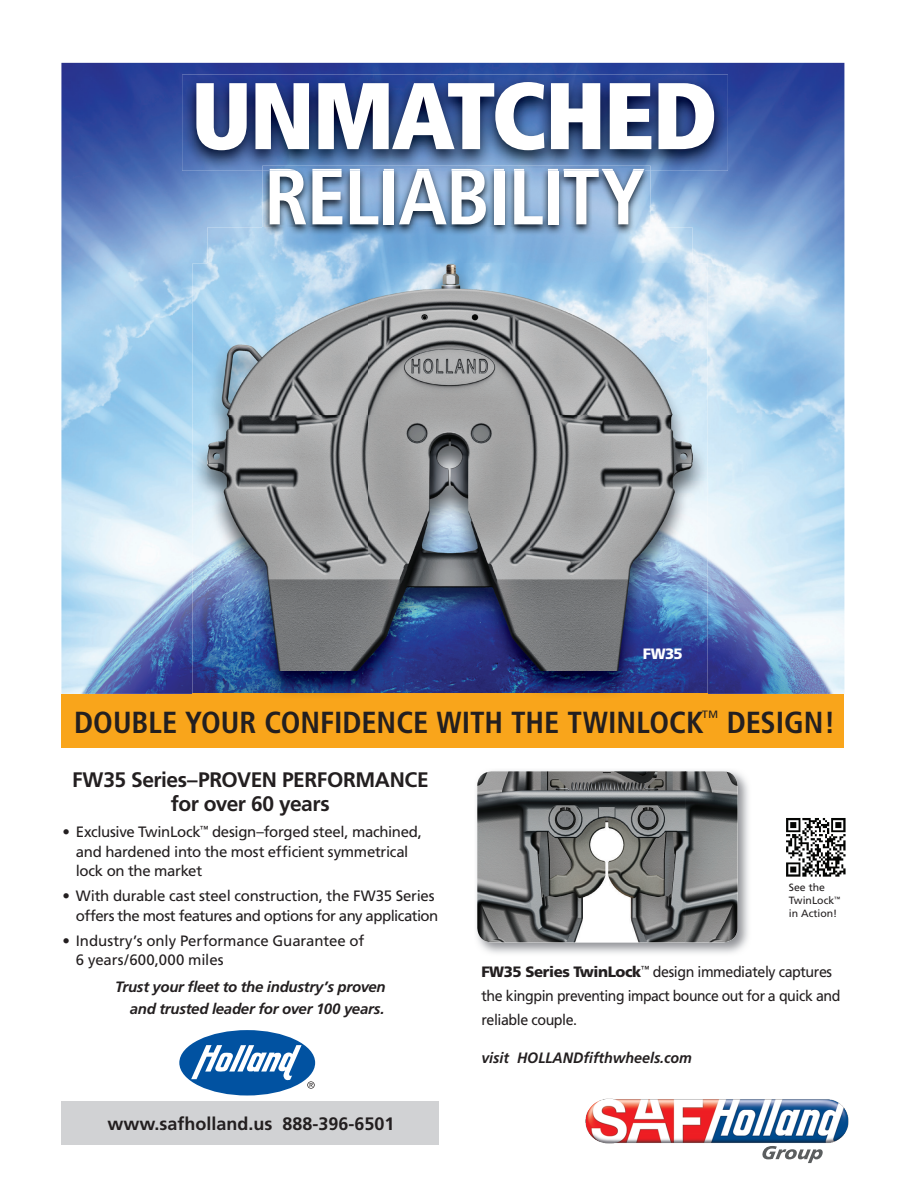
<style>
.page{position:relative;width:918px;height:1188px;background:#fff}
.page>*{position:absolute;margin:0;border:0;box-sizing:border-box;transform-origin:0 0}
.t1{font:900 condensed 94.5px "Frutiger LT Std";letter-spacing:-.025em;color:#fff}
.t2{font:700 condensed 79.5px "Frutiger LT Std";letter-spacing:-.025em;color:#fff}
.t3{font:700 condensed 30.45px "Frutiger LT Std";color:#231f20}
.t4{font:700 21px/24px "Frutiger LT Std";letter-spacing:-.02em;color:#231f20;text-align:center}
.t5{font:700 18px "Frutiger LT Std";color:#231f20}
.t6{font:15px/19.5px "Frutiger LT Std";letter-spacing:-.025em;color:#231f20}
.t7{font:15px/24px "Frutiger LT Std";letter-spacing:-.025em;color:#231f20;scale:.95 1}
.t8{font:italic 700 15px/22.5px "Frutiger LT Std";letter-spacing:-.015em;color:#231f20;text-align:right}
.t9{font:15px/19.5px "Frutiger LT Std";letter-spacing:-.005em;color:#231f20}
.t10{font:italic 700 15px "Frutiger LT Std";letter-spacing:-.015em;color:#231f20;scale:.95 1}
.t11{font:900 15px "Frutiger LT Std";color:#fff}
.t12{font:10.5px/12.6px "Frutiger LT Std";color:#231f20}
.s1{font-stretch:condensed}
.s2{font-weight:900}
</style>
<div class="page">
<img style="left:61px;top:63px;width:783px;height:631px">
<div style="left:61px;top:694px;width:783px;height:54px;background:#f9a51b"></div>
<img style="left:262px;top:171px;width:388px;height:56px">
<img style="left:270px;top:171px;width:374px;height:53px">
<img style="left:182px;top:75px;width:546px;height:96px">
<img style="left:270px;top:169px;width:374px;height:2px">
<img style="left:193px;top:263px;width:51px;height:431px">
<img style="left:657px;top:263px;width:50px;height:431px">
<img style="left:244px;top:670px;width:413px;height:24px">
<img style="left:207px;top:227px;width:485px;height:443px">
<div style="left:179px;top:1030px;width:136px;height:66px;background:#0152a1;border-radius:50%"></div>
<svg style="left:191px;top:1045px;width:124px;height:44px"></svg>
<img style="left:476px;top:770px;width:273px;height:184px">
<img style="left:477px;top:771px;width:261px;height:171px">
<img style="left:786px;top:818px;width:60px;height:59px">
<div style="left:61px;top:1101px;width:378px;height:44px;background:#d1d2d4"></div>
<img style="left:586px;top:1099px;width:263px;height:45px">
<svg style="left:762px;top:1146px;width:61px;height:17px"></svg>
<h1 class="t1" style="left:191px;top:59px;width:528px">UNMATCHED</h1>
<h2 class="t2" style="left:264px;top:150px;width:383px">RELIABILITY</h2>
<p class="t11" style="left:643px;top:645px;width:41px">FW35</p>
<h3 class="t3" style="left:74px;top:705px;width:763px">DOUBLE YOUR CONFIDENCE WITH THE TWINLOCK<sup>™</sup> DESIGN!</h3>
<h3 class="t4" style="left:72px;top:768px;width:358px">FW35 Series–PROVEN PERFORMANCE for over 60 years</h3>
<p class="t6" style="left:76px;top:822px;width:348px;text-indent:-13px">• Exclusive TwinLock<sup>™</sup> design<span class="s1">–</span>forged steel, machined, and hardened into the most efficient symmetrical lock on the market</p>
<p class="t6" style="left:62px;top:886px;width:378px;text-align:right">• With durable cast steel construction, the FW35 Series offers the most features and options for any application</p>
<p class="t9" style="left:76px;top:931px;width:290px;text-indent:-13px">• Industry’s only Performance Guarantee of<br>6 years/600,000 miles</p>
<p class="t12" style="left:789px;top:882px;width:53px">See the<br>TwinLock<sup>™ </sup>in Action!</p>
<p class="t7" style="left:481px;top:960px;width:380px"><span class="s2">FW35 Series TwinLock</span><sup>™</sup> design immediately captures the kingpin preventing impact bounce out for a quick and reliable couple.</p>
<p class="t10" style="left:481px;top:1049px;width:223px">visit HOLLANDfifthwheels.com</p>
<p class="t8" style="left:115px;top:975px;width:272px">Trust your fleet to the industry’s proven and trusted leader for over 100 years.</p>
<p class="t5" style="left:108px;top:1113px;width:289px">www.safholland.us 888-396-6501</p>
</div>
